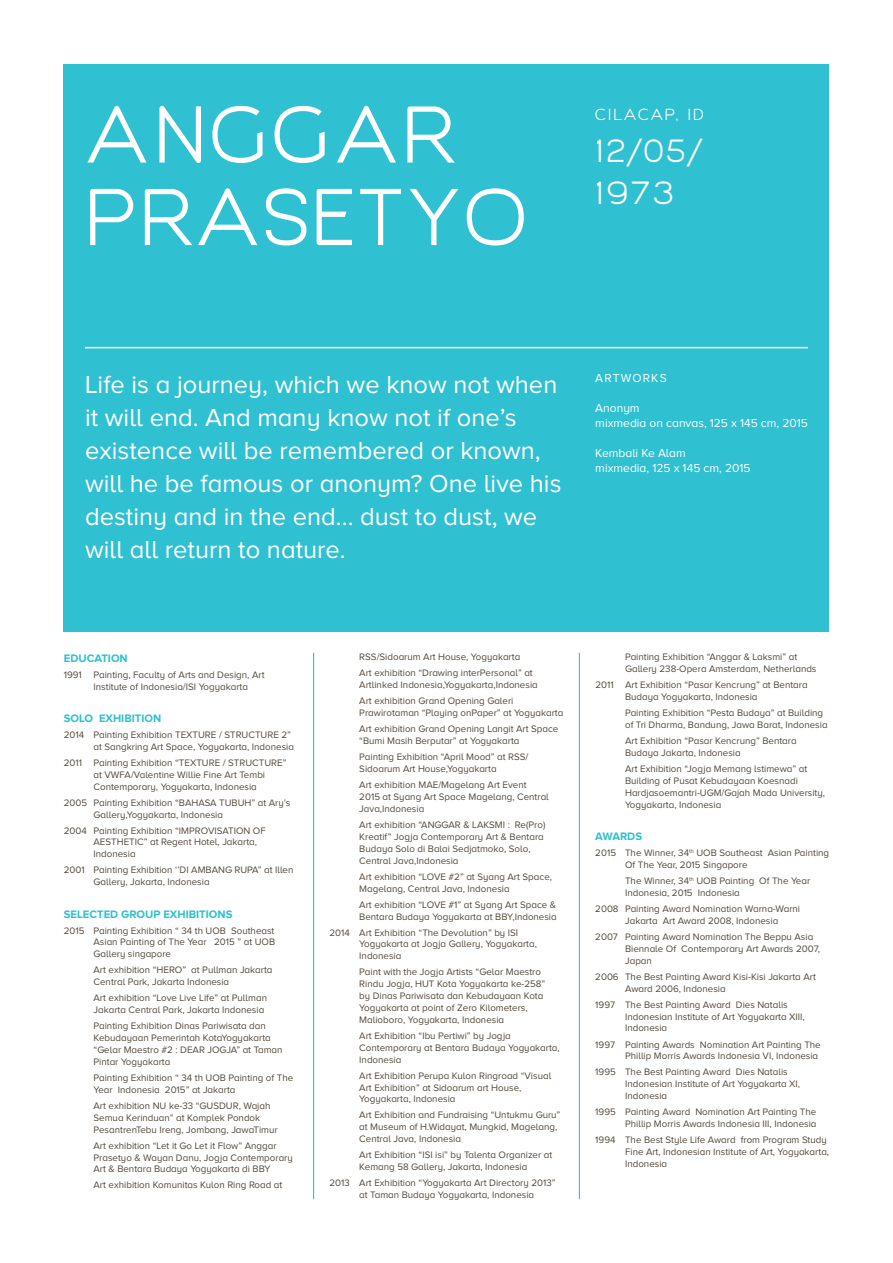
<style>
.page{position:relative;width:893px;height:1263px;background:#fff}
.page>*{position:absolute;margin:0;border:0;box-sizing:border-box;transform-origin:0 0}
.t1{font:75px/82.5px "Giorgio";letter-spacing:.05em;color:#fff}
.t2{font:30px/42px "Giorgio";letter-spacing:.1em;color:#fff}
.t3{font:25.5px/33px "Proxima Nova A";color:#fff}
.t4{font:15px "Giorgio";letter-spacing:.1em;color:#fff}
.t5{font:12px/15px "Proxima Nova A";color:#fff}
.t6{font:700 11.25px "Proxima Nova A";color:#2fc0d1}
.t7{font:9.75px/11.9px "Proxima Nova A";color:#54493c}
</style>
<div class="page">
<div style="left:64px;top:64px;width:765px;height:567px;background:#2fc0d1"></div>
<hr style="left:85px;top:347px;width:723px;height:1px;background:#fff">
<hr style="left:579px;top:653px;width:1px;height:546px;background:#2fc0d1">
<hr style="left:313px;top:653px;width:1px;height:546px;background:#2fc0d1">
<h1 class="t1" style="left:85px;top:99px;width:443px">ANGGAR<br>PRASETYO</h1>
<h3 class="t4" style="left:595px;top:105px;width:43px">CILACAP</h3>
<h3 class="t4" style="left:676px;top:105px;width:29px">, ID</h3>
<h2 class="t2" style="left:595px;top:132px;width:107px">12/05/<br>1973</h2>
<h3 class="t3" style="left:85px;top:368px;width:478px">Life is a journey, which we know not when it will end. And many know not if one’s existence will be remembered or known, will he be famous or anonym? One live his destiny and in the end... dust to dust, we will all return to nature.</h3>
<p class="t5" style="left:595px;top:371px;width:19px">Artworks</p>
<p class="t5" style="left:595px;top:401px;width:214px">Anonym<br>mixmedia on canvas, 125 x 145 cm, 2015</p>
<p class="t5" style="left:595px;top:446px;width:157px">Kembali Ke Alam<br>mixmedia, 125 x 145 cm, 2015</p>
<p class="t6" style="left:64px;top:651px;width:66px">EDUCATION</p>
<p class="t7" style="left:94px;top:668px;width:173px;text-indent:-30px">1991 Painting, Faculty of Arts and Design, Art<br>Institute of Indonesia/ISI Yogyakarta</p>
<p class="t6" style="left:64px;top:712px;width:75px">SOLO EXHIBITION</p>
<p class="t7" style="left:94px;top:729px;width:202px;text-indent:-30px">2014 Painting Exhibition TEXTURE / STRUCTURE 2” at Sangkring Art Space, Yogyakarta, Indonesia</p>
<p class="t7" style="left:94px;top:756px;width:194px;text-indent:-30px">2011 Painting Exhibition “TEXTURE / STRUCTURE” at VWFA/Valentine Willie Fine Art Tembi<br>Contemporary, Yogyakarta, Indonesia</p>
<p class="t7" style="left:94px;top:796px;width:198px;text-indent:-30px">2005 Painting Exhibition “BAHASA TUBUH” at Ary’s<br>Gallery,Yogyakarta, Indonesia</p>
<p class="t7" style="left:94px;top:824px;width:174px;text-indent:-30px">2004 Painting Exhibition “IMPROVISATION OF<br>AESTHETIC” at Regent Hotel, Jakarta,<br>Indonesia</p>
<p class="t7" style="left:94px;top:864px;width:201px;text-indent:-30px">2001 Painting Exhibition ‘’DI AMBANG RUPA” at Illen<br>Gallery, Jakarta, Indonesia</p>
<p class="t6" style="left:64px;top:907px;width:140px">SELECTED GROU P EXHIBITION</p>
<p class="t6" style="left:226px;top:907px;width:8px">S</p>
<p class="t7" style="left:94px;top:924px;width:183px;text-align:justify;text-indent:-30px">2015 Painting Exhibition “ 34 th UOB Southeast Asian Painting of The Year 2015 ” at UOB Gallery singapore</p>
<p class="t7" style="left:94px;top:964px;width:181px">Art exhibition “HERO” at Pullman Jakarta<br>Central Park, Jakarta Indonesia</p>
<p class="t7" style="left:94px;top:992px;width:175px">Art exhibition “Love Live Life” at Pullman<br>Jakarta Central Park, Jakarta Indonesia</p>
<p class="t7" style="left:94px;top:1020px;width:191px">Painting Exhibition Dinas Pariwisata dan Kebudayaan Pemerintah KotaYogyakarta “Gelar Maestro #2 : DEAR JOGJA” at Taman Pintar Yogyakarta</p>
<p class="t7" style="left:94px;top:1072px;width:201px">Painting Exhibition “ 34 th UOB Painting of The<br>Year Indonesia 2015” at Jakarta</p>
<p class="t7" style="left:94px;top:1099px;width:186px">Art exhibition NU ke-33 “GUSDUR, Wajah<br>Semua Kerinduan” at Komplek Pondok<br>PesantrenTebu Ireng, Jombang, JawaTimur</p>
<p class="t7" style="left:94px;top:1139px;width:201px">Art exhibition “Let it Go Let it Flow” Anggar<br>Prasetyo &amp; Wayan Danu, Jogja Contemporary<br>Art &amp; Bentara Budaya Yogyakarta di BBY</p>
<p class="t7" style="left:94px;top:1179px;width:190px">Art exhibition Komunitas Kulon Ring Road at</p>
<p class="t7" style="left:359px;top:649px;width:175px;line-height:16px">RSS/Sidoarum Art House, Yogyakarta<br>Art exhibition “Drawing interPersonal” at</p>
<p class="t7" style="left:359px;top:677px;width:180px;line-height:16px">Artlinked Indonesia,Yogyakarta,Indonesia<br>Art exhibition Grand Opening Galeri</p>
<p class="t7" style="left:359px;top:705px;width:206px;line-height:16px">Prawirotaman “Playing onPaper” at Yogyakarta<br>Art exhibition Grand Opening Langit Art Space</p>
<p class="t7" style="left:359px;top:733px;width:171px;line-height:16px">“Bumi Masih Berputar” at Yogyakarta<br>Painting Exhibition “April Mood” at RSS/</p>
<p class="t7" style="left:359px;top:761px;width:169px;line-height:16px">Sidoarum Art House,Yogyakarta<br>Art exhibition MAE/Magelang Art Event</p>
<p class="t7" style="left:359px;top:791px;width:191px">2015 at Syang Art Space Magelang, Central<br>Java,Indonesia</p>
<p class="t7" style="left:359px;top:819px;width:188px">Art exhibition “ANGGAR &amp; LAKSMI : Re(Pro)<br>Kreatif” Jogja Contemporary Art &amp; Bentara Budaya Solo di Balai Sedjatmoko, Solo, Central Java,Indonesia</p>
<p class="t7" style="left:359px;top:870px;width:194px">Art exhibition “LOVE #2” at Syang Art Space,<br>Magelang, Central Java, Indonesia</p>
<p class="t7" style="left:359px;top:898px;width:199px">Art exhibition “LOVE #1” at Syang Art Space &amp;<br>Bentara Budaya Yogyakarta at BBY,Indonesia</p>
<p class="t7" style="left:359px;top:926px;width:179px;text-indent:-30px">2014 Art Exhibition “The Devolution” by ISI<br>Yogyakarta at Jogja Gallery, Yogyakarta,<br>Indonesia</p>
<p class="t7" style="left:359px;top:966px;width:188px">Paint with the Jogja Artists “Gelar Maestro Rindu Jogja, HUT Kota Yogyakarta ke-258” by Dinas Pariwisata dan Kebudayaan Kota Yogyakarta at point of Zero Kilometers, Malioboro, Yogyakarta, Indonesia</p>
<p class="t7" style="left:359px;top:1029px;width:202px">Art Exhibition “Ibu Pertiwi” by Jogja<br>Contemporary at Bentara Budaya Yogyakarta,<br>Indonesia</p>
<p class="t7" style="left:359px;top:1069px;width:193px">Art Exhibition Perupa Kulon Ringroad “Visual<br>Art Exhibition” at Sidoarum art House,<br>Yogyakarta, Indonesia</p>
<p class="t7" style="left:359px;top:1109px;width:203px">Art Exhibition and Fundraising “Untukmu Guru” at Museum of H.Widayat, Mungkid, Magelang,<br>Central Java, Indonesia</p>
<p class="t7" style="left:359px;top:1149px;width:195px">Art Exhibition “ISI isi” by Talenta Organizer at<br>Kemang 58 Gallery, Jakarta, Indonesia</p>
<p class="t7" style="left:359px;top:1177px;width:198px;text-indent:-30px">2013 Art Exhibition “Yogyakarta Art Directory 2013” at Taman Budaya Yogyakarta, Indonesia</p>
<p class="t7" style="left:625px;top:651px;width:193px">Painting Exhibition “Anggar &amp; Laksmi” at<br>Gallery 238-Opera Amsterdam, Netherlands</p>
<p class="t7" style="left:625px;top:679px;width:184px;text-indent:-30px">2011 Art Exhibition “Pasar Kencrung” at Bentara<br>Budaya Yogyakarta, Indonesia</p>
<p class="t7" style="left:625px;top:707px;width:204px">Painting Exhibition “Pesta Budaya” at Building of Tri Dharma, Bandung, Jawa Barat, Indonesia</p>
<p class="t7" style="left:625px;top:735px;width:173px">Art Exhibition “Pasar Kencrung” Bentara<br>Budaya Jakarta, Indonesia</p>
<p class="t7" style="left:625px;top:763px;width:202px">Art Exhibition “Jogja Memang lstimewa” at Building of Pusat Kebudayaan Koesnadi Hardjasoemantri-UGM/Gajah Mada University, Yogyakarta, Indonesia</p>
<p class="t6" style="left:595px;top:830px;width:48px">AWARDS</p>
<p class="t7" style="left:625px;top:847px;width:206px;text-indent:-30px">2015 The Winner, 34<sup>th</sup> UOB Southeast Asian Painting<br>Of The Year, 2015 Singapore</p>
<p class="t7" style="left:625px;top:875px;width:187px">The Winner, 34<sup>th</sup> UOB Painting Of The Year<br>Indonesia, 2015 Indonesia</p>
<p class="t7" style="left:625px;top:903px;width:177px;text-indent:-30px">2008 Painting Award Nomination Warna-Warni<br>Jakarta Art Award 2008, Indonesia</p>
<p class="t7" style="left:625px;top:931px;width:196px;text-indent:-30px">2007 Painting Award Nomination The Beppu Asia<br>Biennale Of Contemporary Art Awards 2007,<br>Japan</p>
<p class="t7" style="left:625px;top:970px;width:192px;text-indent:-30px">2006 The Best Painting Award Kisi-Kisi Jakarta Art<br>Award 2006, Indonesia</p>
<p class="t7" style="left:625px;top:998px;width:181px;text-indent:-30px">1997 The Best Painting Award Dies Natalis<br>Indonesian Institute of Art Yogyakarta XIII,<br>Indonesia</p>
<p class="t7" style="left:595px;top:1038px;width:227px;text-align:right">1997 Painting Awards Nomination Art Painting The<br>Phillip Morris Awards Indonesia VI, Indonesia</p>
<p class="t7" style="left:625px;top:1066px;width:177px;text-indent:-30px">1995 The Best Painting Award Dies Natalis<br>Indonesian Institute of Art Yogyakarta XI,<br>Indonesia</p>
<p class="t7" style="left:595px;top:1106px;width:223px;text-align:right">1995 Painting Award Nomination Art Painting The<br>Phillip Morris Awards Indonesia III, Indonesia</p>
<p class="t7" style="left:625px;top:1134px;width:206px;text-indent:-30px">1994 The Best Style Life Award from Program Study<br>Fine Art, Indonesian Institute of Art, Yogyakarta,<br>Indonesia</p>
</div>
